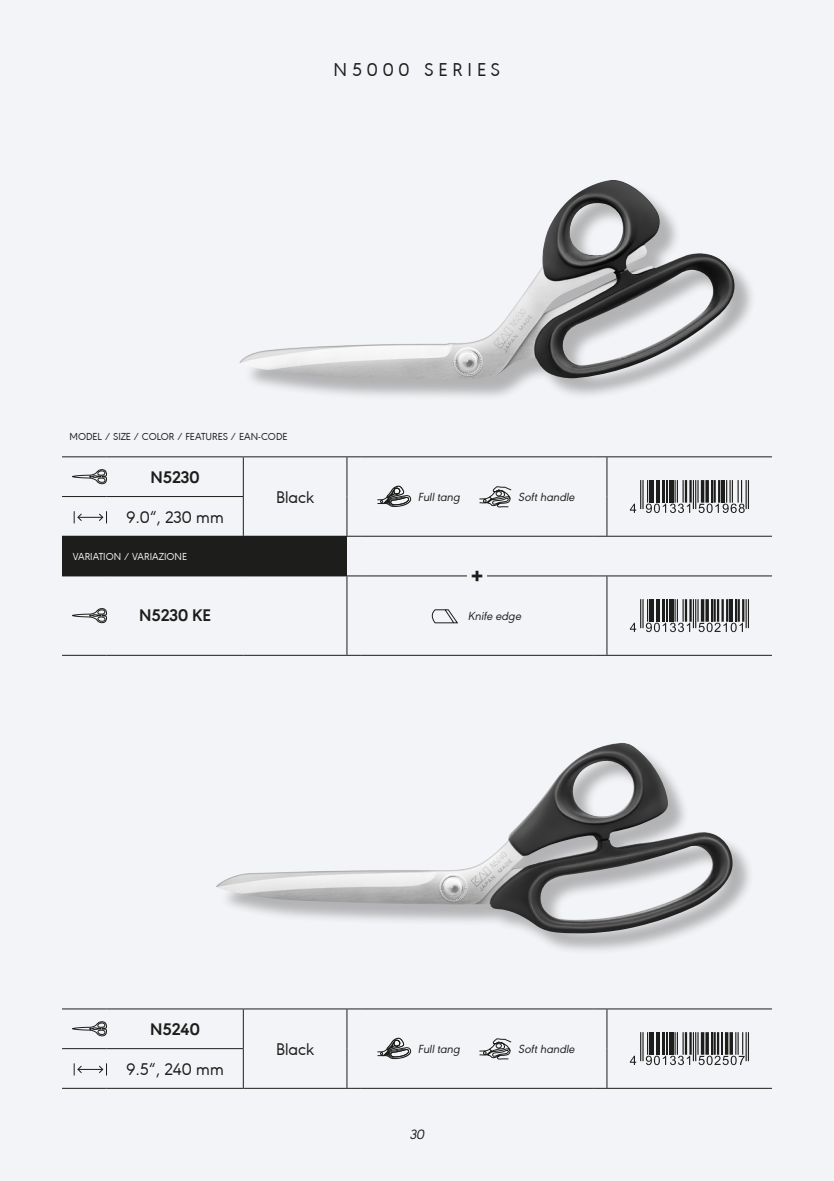
<style>
.page{position:relative;width:834px;height:1181px;background:#fff}
.page>*{position:absolute;margin:0;border:0;box-sizing:border-box;transform-origin:0 0}
.t1{font:19.25px "URW Geometric";letter-spacing:.25em;color:#1d1d1b}
.t2{font:900 19.25px "URW Geometric";color:#1d1d1b}
.t3{font:17.5px "URW Geometric";color:#1d1d1b}
.t4{font:700 17.5px "URW Geometric";color:#1d1d1b}
.t5{font:italic 14px "URW Geometric";color:#1d1d1b}
.t6{font:italic 12.25px "URW Geometric";color:#1d1d1b}
.t7{font:10.5px "URW Geometric";color:#1d1d1b}
.t8{font:10.5px "URW Geometric";color:#f3f4f7}
</style>
<div class="page">
<div style="left:0;top:0;width:833px;height:1181px;background:#f3f4f7"></div>
<div style="left:243px;top:183px;width:512px;height:218px;background:#1d1d1b;opacity:.3"></div>
<img style="left:239px;top:180px;width:497px;height:199px">
<div style="left:62px;top:536px;width:285px;height:40px;background:#1d1d1b"></div>
<hr style="left:62px;top:456px;width:45px;height:1px;background:#1d1d1b">
<hr style="left:107px;top:456px;width:136px;height:1px;background:#1d1d1b">
<hr style="left:243px;top:456px;width:104px;height:1px;background:#1d1d1b">
<hr style="left:243px;top:457px;width:1px;height:39px;background:#1d1d1b">
<svg style="left:347px;top:456px;width:13px;height:1px"></svg>
<hr style="left:346px;top:457px;width:1px;height:39px;background:#1d1d1b">
<svg style="left:593px;top:456px;width:14px;height:1px"></svg>
<hr style="left:607px;top:456px;width:164px;height:1px;background:#1d1d1b">
<hr style="left:606px;top:457px;width:1px;height:39px;background:#1d1d1b">
<hr style="left:62px;top:496px;width:45px;height:1px;background:#1d1d1b">
<hr style="left:107px;top:496px;width:137px;height:1px;background:#1d1d1b">
<hr style="left:243px;top:497px;width:1px;height:39px;background:#1d1d1b">
<hr style="left:346px;top:496px;width:1px;height:40px;background:#1d1d1b">
<hr style="left:606px;top:496px;width:1px;height:40px;background:#1d1d1b">
<svg style="left:347px;top:536px;width:13px;height:1px"></svg>
<svg style="left:593px;top:536px;width:14px;height:1px"></svg>
<hr style="left:607px;top:536px;width:164px;height:1px;background:#1d1d1b">
<svg style="left:347px;top:575px;width:13px;height:1px"></svg>
<hr style="left:346px;top:576px;width:1px;height:79px;background:#1d1d1b">
<svg style="left:593px;top:575px;width:14px;height:1px"></svg>
<hr style="left:607px;top:575px;width:164px;height:1px;background:#1d1d1b">
<hr style="left:606px;top:576px;width:1px;height:79px;background:#1d1d1b">
<hr style="left:62px;top:655px;width:45px;height:1px;background:#1d1d1b">
<hr style="left:107px;top:655px;width:136px;height:1px;background:#1d1d1b">
<hr style="left:243px;top:655px;width:104px;height:1px;background:#1d1d1b">
<svg style="left:347px;top:655px;width:13px;height:1px"></svg>
<hr style="left:360px;top:655px;width:233px;height:1px;background:#1d1d1b">
<svg style="left:593px;top:655px;width:14px;height:1px"></svg>
<hr style="left:607px;top:655px;width:164px;height:1px;background:#1d1d1b">
<hr style="left:360px;top:456px;width:233px;height:1px;background:#1d1d1b">
<hr style="left:360px;top:536px;width:233px;height:1px;background:#1d1d1b">
<hr style="left:360px;top:575px;width:233px;height:1px;background:#1d1d1b">
<svg style="left:72px;top:469px;width:35px;height:15px"></svg>
<svg style="left:377px;top:485px;width:34px;height:22px"></svg>
<svg style="left:479px;top:486px;width:32px;height:22px"></svg>
<svg style="left:629px;top:480px;width:119px;height:33px"></svg>
<svg style="left:74px;top:511px;width:33px;height:12px"></svg>
<svg style="left:72px;top:608px;width:35px;height:15px"></svg>
<svg style="left:431px;top:609px;width:27px;height:14px"></svg>
<svg style="left:629px;top:599px;width:119px;height:33px"></svg>
<hr style="left:62px;top:1008px;width:45px;height:1px;background:#1d1d1b">
<hr style="left:107px;top:1008px;width:136px;height:1px;background:#1d1d1b">
<hr style="left:243px;top:1008px;width:104px;height:1px;background:#1d1d1b">
<hr style="left:243px;top:1009px;width:1px;height:39px;background:#1d1d1b">
<svg style="left:347px;top:1008px;width:13px;height:1px"></svg>
<hr style="left:346px;top:1009px;width:1px;height:39px;background:#1d1d1b">
<svg style="left:593px;top:1008px;width:14px;height:1px"></svg>
<hr style="left:607px;top:1008px;width:164px;height:1px;background:#1d1d1b">
<hr style="left:606px;top:1009px;width:1px;height:39px;background:#1d1d1b">
<hr style="left:62px;top:1048px;width:45px;height:1px;background:#1d1d1b">
<hr style="left:107px;top:1048px;width:137px;height:1px;background:#1d1d1b">
<hr style="left:243px;top:1049px;width:1px;height:39px;background:#1d1d1b">
<hr style="left:346px;top:1048px;width:1px;height:40px;background:#1d1d1b">
<hr style="left:606px;top:1048px;width:1px;height:40px;background:#1d1d1b">
<hr style="left:243px;top:1088px;width:104px;height:1px;background:#1d1d1b">
<svg style="left:347px;top:1088px;width:13px;height:1px"></svg>
<hr style="left:360px;top:1088px;width:233px;height:1px;background:#1d1d1b">
<svg style="left:593px;top:1088px;width:14px;height:1px"></svg>
<hr style="left:607px;top:1088px;width:164px;height:1px;background:#1d1d1b">
<hr style="left:62px;top:1088px;width:45px;height:1px;background:#1d1d1b">
<hr style="left:107px;top:1088px;width:136px;height:1px;background:#1d1d1b">
<hr style="left:360px;top:1008px;width:233px;height:1px;background:#1d1d1b">
<svg style="left:72px;top:1021px;width:35px;height:15px"></svg>
<svg style="left:377px;top:1037px;width:34px;height:22px"></svg>
<svg style="left:479px;top:1038px;width:32px;height:22px"></svg>
<svg style="left:629px;top:1032px;width:119px;height:33px"></svg>
<svg style="left:74px;top:1063px;width:33px;height:12px"></svg>
<div style="left:220px;top:746px;width:533px;height:209px;background:#1d1d1b;opacity:.3"></div>
<img style="left:216px;top:743px;width:516px;height:190px">
<div style="left:467px;top:569px;width:19px;height:14px;background:#f3f4f7"></div>
<h1 class="t1" style="left:333px;top:55px;width:168px">N5000 SERIES</h1>
<p class="t7" style="left:69px;top:429px;width:219px">MODEL / SIZE / COLOR / FEATURES / EAN-CODE</p>
<h2 class="t4" style="left:150px;top:463px;width:50px">N5230</h2>
<h2 class="t3" style="left:126px;top:504px;width:99px">9.0“, 230 mm</h2>
<p class="t8" style="left:73px;top:549px;width:116px">VARIATION / VARIAZIONE</p>
<h2 class="t3" style="left:276px;top:485px;width:40px">Black</h2>
<p class="t6" style="left:418px;top:488px;width:43px">Full tang</p>
<p class="t6" style="left:518px;top:488px;width:58px">Soft handle</p>
<h1 class="t2" style="left:471px;top:561px;width:12px">+</h1>
<h2 class="t4" style="left:139px;top:602px;width:73px">N5230 KE</h2>
<p class="t6" style="left:467px;top:607px;width:55px">Knife edge</p>
<h2 class="t4" style="left:150px;top:1015px;width:51px">N5240</h2>
<h2 class="t3" style="left:126px;top:1056px;width:99px">9.5“, 240 mm</h2>
<h2 class="t3" style="left:276px;top:1036px;width:40px">Black</h2>
<p class="t6" style="left:418px;top:1040px;width:43px">Full tang</p>
<p class="t6" style="left:518px;top:1040px;width:58px">Soft handle</p>
<p class="t5" style="left:409px;top:1124px;width:16px">30</p>
</div>
